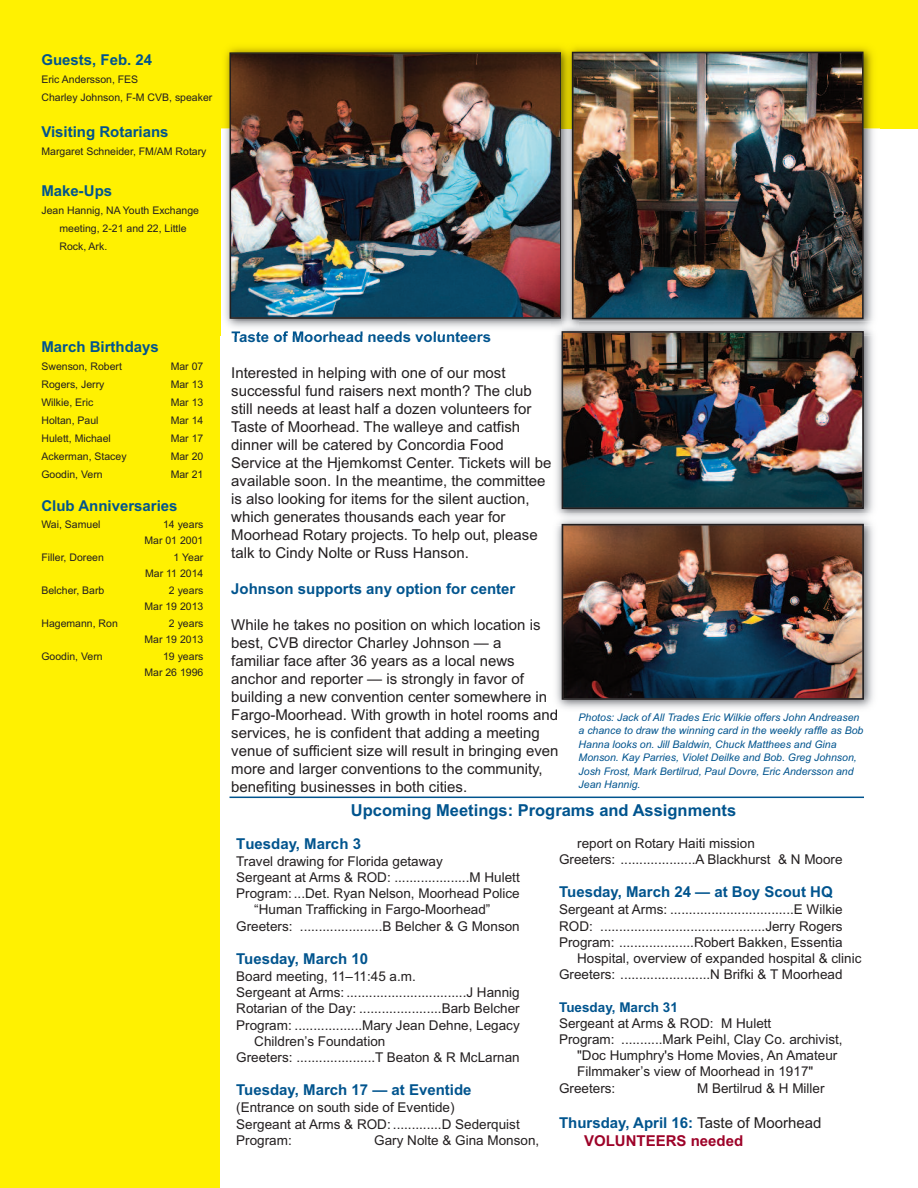
<style>
.page{position:relative;width:918px;height:1188px;background:#fff}
.page>*{position:absolute;margin:0;border:0;box-sizing:border-box;transform-origin:0 0}
.t1{font:700 16.5px "Arial";color:#00548e}
.t2{font:15px/18px "Arial";color:#231f20}
.t3{font:700 15px/18px "Arial";color:#00548e}
.t4{font:13.5px/16.2px "Arial";color:#231f20}
.t5{font:700 13.5px "Arial";color:#00548e}
.t6{font:10.5px/16.5px "Arial";color:#231f20;text-align:right}
.t7{font:italic 10.5px/13.5px "Arial";color:#00548e}
.s1{font-weight:400;color:#231f20}
.s2{color:#9d0228}
</style>
<div class="page">
<div style="left:0;top:0;width:918px;height:128px;background:#fff101"></div>
<div style="left:0;top:96px;width:220px;height:1092px;background:#fff101"></div>
<hr style="left:230px;top:797px;width:634px;height:1px;background:#00548e">
<img style="left:220px;top:47px;width:660px;height:289px">
<img style="left:221px;top:321px;width:331px;height:14px">
<img style="left:232px;top:331px;width:100px;height:4px">
<img style="left:220px;top:96px;width:1px;height:239px">
<img style="left:232px;top:55px;width:327px;height:261px">
<div style="left:229px;top:52px;width:333px;height:267px;border:2px solid #231f20"></div>
<img style="left:562px;top:47px;width:16px;height:81px">
<img style="left:575px;top:55px;width:286px;height:261px">
<div style="left:572px;top:52px;width:292px;height:267px;border:2px solid #231f20"></div>
<img style="left:552px;top:321px;width:328px;height:193px">
<img style="left:565px;top:334px;width:296px;height:172px">
<div style="left:562px;top:331px;width:302px;height:178px;border:2px solid #231f20"></div>
<img style="left:552px;top:525px;width:321px;height:191px">
<img style="left:565px;top:527px;width:296px;height:170px">
<div style="left:562px;top:524px;width:302px;height:176px;border:2px solid #231f20"></div>
<p class="t3" style="left:41px;top:51px;width:112px">Guests, Feb. 24</p>
<p class="t6" style="left:41px;top:71px;width:172px;line-height:18px;text-align:left">Eric Andersson, FES<br>Charley Johnson, F-M CVB, speaker</p>
<p class="t3" style="left:41px;top:123px;width:129px">Visiting Rotarians</p>
<p class="t6" style="left:41px;top:143px;width:167px">Margaret Schneider, FM/AM Rotary</p>
<p class="t3" style="left:41px;top:182px;width:72px">Make-Ups</p>
<p class="t6" style="left:59px;top:201px;width:141px;line-height:18px;text-align:left;text-indent:-18px">Jean Hannig, NA Youth Exchange meeting, 2-21 and 22, Little<br>Rock, Ark.</p>
<p class="t3" style="left:41px;top:338px;width:119px">March Birthdays</p>
<p class="t6" style="left:41px;top:358px;width:82px">Swenson, Robert</p>
<p class="t6" style="left:171px;top:358px;width:34px">Mar 07</p>
<p class="t6" style="left:41px;top:376px;width:65px">Rogers, Jerry</p>
<p class="t6" style="left:171px;top:376px;width:34px">Mar 13</p>
<p class="t6" style="left:41px;top:394px;width:53px">Wilkie, Eric</p>
<p class="t6" style="left:171px;top:394px;width:34px">Mar 13</p>
<p class="t6" style="left:41px;top:412px;width:59px">Holtan, Paul</p>
<p class="t6" style="left:171px;top:412px;width:34px">Mar 14</p>
<p class="t6" style="left:41px;top:430px;width:71px">Hulett, Michael</p>
<p class="t6" style="left:171px;top:430px;width:34px">Mar 17</p>
<p class="t6" style="left:41px;top:448px;width:87px">Ackerman, Stacey</p>
<p class="t6" style="left:171px;top:448px;width:34px">Mar 20</p>
<p class="t6" style="left:41px;top:466px;width:63px">Goodin, Vern</p>
<p class="t6" style="left:171px;top:466px;width:34px">Mar 21</p>
<p class="t3" style="left:41px;top:497px;width:138px">Club Anniversaries</p>
<p class="t6" style="left:41px;top:516px;width:61px">Wai, Samuel</p>
<p class="t6" style="left:144px;top:516px;width:60px">14 years<br>Mar 01 2001</p>
<p class="t6" style="left:41px;top:549px;width:64px">Filler, Doreen</p>
<p class="t6" style="left:145px;top:549px;width:60px">1 Year<br>Mar 11 2014</p>
<p class="t6" style="left:41px;top:582px;width:65px">Belcher, Barb</p>
<p class="t6" style="left:144px;top:582px;width:60px">2 years<br>Mar 19 2013</p>
<p class="t6" style="left:41px;top:615px;width:78px">Hagemann, Ron</p>
<p class="t6" style="left:144px;top:615px;width:60px">2 years<br>Mar 19 2013</p>
<p class="t6" style="left:41px;top:648px;width:63px">Goodin, Vern</p>
<p class="t6" style="left:144px;top:648px;width:60px">19 years<br>Mar 26 1996</p>
<p class="t3" style="left:231px;top:328px;width:261px">Taste of Moorhead needs volunteers</p>
<p class="t2" style="left:231px;top:364px;width:322px">Interested in helping with one of our most successful fund raisers next month? The club still needs at least half a dozen volunteers for Taste of Moorhead. The walleye and catfish dinner will be catered by Concordia Food Service at the Hjemkomst Center. Tickets will be available soon. In the meantime, the committee is also looking for items for the silent auction, which generates thousands each year for Moorhead Rotary projects. To help out, please talk to Cindy Nolte or Russ Hanson.</p>
<p class="t3" style="left:231px;top:580px;width:286px">Johnson supports any option for center</p>
<p class="t2" style="left:231px;top:616px;width:329px">While he takes no position on which location is best, CVB director Charley Johnson — a<br>familiar face after 36 years as a local news anchor and reporter — is strongly in favor of building a new convention center somewhere in Fargo-Moorhead. With growth in hotel rooms and services, he is confident that adding a meeting venue of sufficient size will result in bringing even more and larger conventions to the community, benefiting businesses in both cities.</p>
<p class="t7" style="left:579px;top:711px;width:286px">Photos: Jack of All Trades Eric Wilkie offers John Andreasen a chance to draw the winning card in the weekly raffle as Bob Hanna looks on. Jill Baldwin, Chuck Matthees and Gina Monson. Kay Parries, Violet Deilke and Bob. Greg Johnson, Josh Frost, Mark Bertilrud, Paul Dovre, Eric Andersson and Jean Hannig.</p>
<p class="t1" style="left:351px;top:801px;width:387px">Upcoming Meetings: Programs and Assignments</p>
<p class="t3" style="left:236px;top:835px;width:126px">Tuesday, March 3</p>
<p class="t4" style="left:236px;top:853px;width:208px">Travel drawing for Florida getaway</p>
<p class="t4" style="left:236px;top:869px;width:285px">Sergeant at Arms &amp; ROD: ....................M Hulett</p>
<p class="t4" style="left:236px;top:885px;width:285px">Program: ...Det. Ryan Nelson, Moorhead Police</p>
<p class="t4" style="left:254px;top:902px;width:238px">“Human Trafficking in Fargo-Moorhead”</p>
<p class="t4" style="left:236px;top:918px;width:285px">Greeters: ......................B Belcher &amp; G Monson</p>
<p class="t3" style="left:236px;top:950px;width:133px">Tuesday, March 10</p>
<p class="t4" style="left:236px;top:968px;width:181px">Board meeting, 11–11:45 a.m.</p>
<p class="t4" style="left:236px;top:984px;width:285px">Sergeant at Arms: ................................J Hannig</p>
<p class="t4" style="left:236px;top:1001px;width:285px">Rotarian of the Day: ......................Barb Belcher</p>
<p class="t4" style="left:236px;top:1017px;width:285px">Program: ..................Mary Jean Dehne, Legacy</p>
<p class="t4" style="left:254px;top:1033px;width:133px">Children’s Foundation</p>
<p class="t4" style="left:236px;top:1049px;width:285px">Greeters: .....................T Beaton &amp; R McLarnan</p>
<p class="t3" style="left:236px;top:1081px;width:237px">Tuesday, March 17 — at Eventide</p>
<p class="t4" style="left:236px;top:1100px;width:285px">(Entrance on south side of Eventide)<br>Sergeant at Arms &amp; ROD: .............D Sederquist<br>Program:</p>
<p class="t4" style="left:374px;top:1132px;width:167px">Gary Nolte &amp; Gina Monson,</p>
<p class="t4" style="left:559px;top:835px;width:285px;text-indent:18px">report on Rotary Haiti mission<br>Greeters: ....................A Blackhurst &amp; N Moore</p>
<p class="t3" style="left:559px;top:883px;width:275px">Tuesday, March 24 — at Boy Scout HQ</p>
<p class="t4" style="left:559px;top:902px;width:285px">Sergeant at Arms: .................................E Wilkie</p>
<p class="t4" style="left:559px;top:918px;width:285px">ROD: ............................................Jerry Rogers</p>
<p class="t4" style="left:559px;top:934px;width:285px">Program: ....................Robert Bakken, Essentia</p>
<p class="t4" style="left:577px;top:950px;width:286px">Hospital, overview of expanded hospital &amp; clinic</p>
<p class="t4" style="left:559px;top:966px;width:285px">Greeters: ........................N Brifki &amp; T Moorhead</p>
<p class="t5" style="left:559px;top:999px;width:120px">Tuesday, March 31</p>
<p class="t4" style="left:559px;top:1015px;width:214px">Sergeant at Arms &amp; ROD: M Hulett</p>
<p class="t4" style="left:559px;top:1031px;width:285px">Program: ...........Mark Peihl, Clay Co. archivist,</p>
<p class="t4" style="left:577px;top:1047px;width:262px">"Doc Humphry's Home Movies, An Amateur</p>
<p class="t4" style="left:577px;top:1064px;width:238px">Filmmaker’s view of Moorhead in 1917"</p>
<p class="t4" style="left:559px;top:1080px;width:58px">Greeters:</p>
<p class="t4" style="left:697px;top:1080px;width:129px">M Bertilrud &amp; H Miller</p>
<p class="t3" style="left:584px;top:1114px;width:239px;text-indent:-25px">Thursday, April 16: <span class="s1">Taste of Moorhead<br></span><span class="s2">VOLUNTEERS needed</span></p>
</div>
